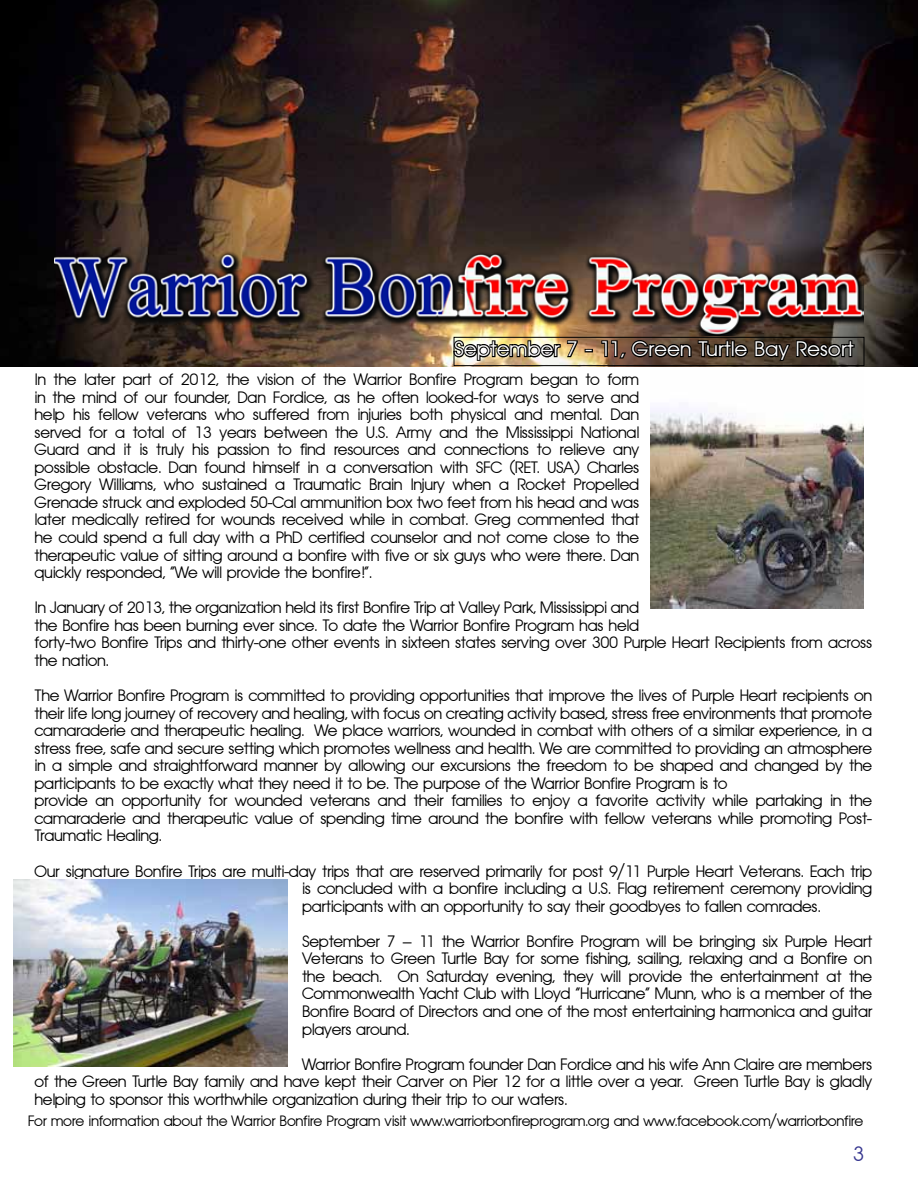
<style>
.page{position:relative;width:918px;height:1188px;background:#fff}
.page>*{position:absolute;margin:0;border:0;box-sizing:border-box;transform-origin:0 0}
.t1{font:20.85px "Avantage Normal";letter-spacing:.025em;color:#fff}
.t2{font:20.85px "Avantage Normal";color:#373790}
.t3{font:16.5px/17.5px "Avantage Normal";color:#000;text-align:justify}
.t4{font:15px "Avantage Normal";color:#000}
</style>
<div class="page">
<img style="left:0;top:0;width:918px;height:366px">
<img style="left:55px;top:244px;width:808px;height:91px">
<img style="left:452px;top:339px;width:127px;height:23px">
<svg style="left:585px;top:349px;width:8px;height:3px"></svg>
<svg style="left:600px;top:339px;width:256px;height:23px"></svg>
<div style="left:454px;top:337px;width:410px;height:29px;border:1px solid #000"></div>
<img style="left:650px;top:408px;width:213px;height:200px">
<img style="left:14px;top:879px;width:274px;height:187px">
<p class="t1" style="left:454px;top:338px;width:401px">September 7 - 11, Green Turtle Bay Resort</p>
<p class="t3" style="left:35px;top:371px;width:606px">In the later part of 2012, the vision of the Warrior Bonfire Program began to form in the mind of our founder, Dan Fordice, as he often looked-for ways to serve and help his fellow veterans who suffered from injuries both physical and mental. Dan served for a total of 13 years between the U.S. Army and the Mississippi National Guard and it is truly his passion to find resources and connections to relieve any possible obstacle. Dan found himself in a conversation with SFC (RET. USA) Charles Gregory Williams, who sustained a Traumatic Brain Injury when a Rocket Propelled Grenade struck and exploded 50-Cal ammunition box two feet from his head and was later medically retired for wounds received while in combat. Greg commented that he could spend a full day with a PhD certified counselor and not come close to the therapeutic value of sitting around a bonfire with five or six guys who were there. Dan quickly responded, “We will provide the bonfire!”.</p>
<p class="t3" style="left:35px;top:599px;width:839px;text-align:left">In January of 2013, the organization held its first Bonfire Trip at Valley Park, Mississippi and<br>the Bonfire has been burning ever since. To date the Warrior Bonfire Program has held<br>forty-two Bonfire Trips and thirty-one other events in sixteen states serving over 300 Purple Heart Recipients from across the nation.</p>
<p class="t3" style="left:35px;top:687px;width:839px;text-align:left">The Warrior Bonfire Program is committed to providing opportunities that improve the lives of Purple Heart recipients on their life long journey of recovery and healing, with focus on creating activity based, stress free environments that promote camaraderie and therapeutic healing. We place warriors, wounded in combat with others of a similar experience, in a stress free, safe and secure setting which promotes wellness and health. We are committed to providing an atmosphere in a simple and straightforward manner by allowing our excursions the freedom to be shaped and changed by the participants to be exactly what they need it to be. The purpose of the Warrior Bonfire Program is to<br>provide an opportunity for wounded veterans and their families to enjoy a favorite activity while partaking in the camaraderie and therapeutic value of spending time around the bonfire with fellow veterans while promoting Post-Traumatic Healing.</p>
<p class="t3" style="left:302px;top:862px;width:571px;text-indent:-268px">Our signature Bonfire Trips are multi-day trips that are reserved primarily for post 9/11 Purple Heart Veterans. Each trip is concluded with a bonfire including a U.S. Flag retirement ceremony providing participants with an opportunity to say their goodbyes to fallen comrades.</p>
<p class="t3" style="left:302px;top:932px;width:571px">September 7 – 11 the Warrior Bonfire Program will be bringing six Purple Heart Veterans to Green Turtle Bay for some fishing, sailing, relaxing and a Bonfire on the beach. On Saturday evening, they will provide the entertainment at the Commonwealth Yacht Club with Lloyd “Hurricane” Munn, who is a member of the Bonfire Board of Directors and one of the most entertaining harmonica and guitar players around.</p>
<p class="t3" style="left:35px;top:1055px;width:839px;text-indent:268px">Warrior Bonfire Program founder Dan Fordice and his wife Ann Claire are members of the Green Turtle Bay family and have kept their Carver on Pier 12 for a little over a year. Green Turtle Bay is gladly helping to sponsor this worthwhile organization during their trip to our waters.</p>
<p class="t4" style="left:28px;top:1113px;width:837px">For more information about the Warrior Bonfire Program visit www.warriorbonfireprogram.org and www.facebook.com/warriorbonfire</p>
<p class="t2" style="left:853px;top:1143px;width:13px">3</p>
</div>
